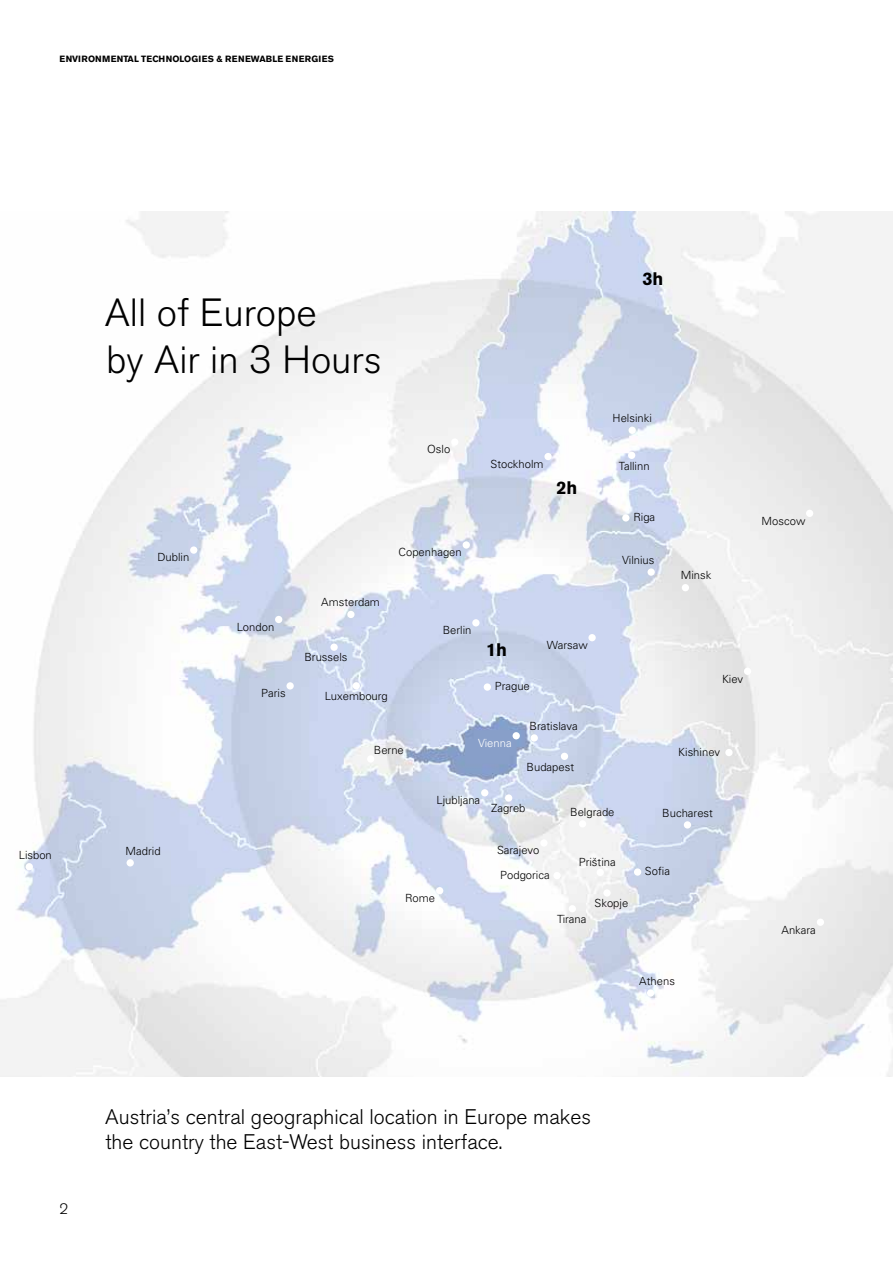
<style>
.page{position:relative;width:893px;height:1263px;background:#fff}
.page>*{position:absolute;margin:0;border:0;box-sizing:border-box;transform-origin:0 0}
.t1{font:300 39px/46.8px "Akzidenz Grotesk BE";color:#000}
.t2{font:300 21px/25.5px "Akzidenz Grotesk BE";color:#000}
.t3{font:700 18px "Akzidenz Grotesk BE";color:#000}
.t4{font:300 15px "Akzidenz Grotesk BE";color:#000}
.t5{font:300 11.25px "Univers";color:#000}
.t6{font:300 11.25px "Univers";color:#fff}
.t7{font:700 9px "Akzidenz Grotesk BE";letter-spacing:.03em;color:#000}
</style>
<div class="page">
<img style="left:0;top:211px;width:893px;height:866px">
<div style="left:472px;top:619px;width:8px;height:7px;background:#fff;border-radius:50%"></div>
<div style="left:588px;top:634px;width:8px;height:7px;background:#fff;border-radius:50%"></div>
<div style="left:513px;top:732px;width:7px;height:7px;background:#fff;border-radius:50%"></div>
<div style="left:481px;top:789px;width:7px;height:7px;background:#fff;border-radius:50%"></div>
<div style="left:436px;top:887px;width:7px;height:7px;background:#fff;border-radius:50%"></div>
<div style="left:286px;top:682px;width:8px;height:7px;background:#fff;border-radius:50%"></div>
<div style="left:451px;top:438px;width:7px;height:8px;background:#fff;border-radius:50%"></div>
<div style="left:544px;top:453px;width:8px;height:7px;background:#fff;border-radius:50%"></div>
<div style="left:817px;top:918px;width:7px;height:8px;background:#fff;border-radius:50%"></div>
<div style="left:744px;top:668px;width:7px;height:7px;background:#fff;border-radius:50%"></div>
<div style="left:725px;top:749px;width:8px;height:7px;background:#fff;border-radius:50%"></div>
<div style="left:622px;top:514px;width:7px;height:8px;background:#fff;border-radius:50%"></div>
<div style="left:806px;top:510px;width:7px;height:7px;background:#fff;border-radius:50%"></div>
<div style="left:484px;top:683px;width:7px;height:8px;background:#fff;border-radius:50%"></div>
<div style="left:634px;top:868px;width:7px;height:8px;background:#fff;border-radius:50%"></div>
<div style="left:275px;top:616px;width:7px;height:7px;background:#fff;border-radius:50%"></div>
<div style="left:190px;top:546px;width:7px;height:8px;background:#fff;border-radius:50%"></div>
<div style="left:463px;top:541px;width:7px;height:8px;background:#fff;border-radius:50%"></div>
<div style="left:330px;top:643px;width:8px;height:8px;background:#fff;border-radius:50%"></div>
<div style="left:353px;top:682px;width:7px;height:7px;background:#fff;border-radius:50%"></div>
<div style="left:569px;top:905px;width:7px;height:7px;background:#fff;border-radius:50%"></div>
<div style="left:603px;top:889px;width:8px;height:8px;background:#fff;border-radius:50%"></div>
<div style="left:561px;top:753px;width:7px;height:7px;background:#fff;border-radius:50%"></div>
<div style="left:505px;top:794px;width:7px;height:8px;background:#fff;border-radius:50%"></div>
<div style="left:628px;top:452px;width:7px;height:7px;background:#fff;border-radius:50%"></div>
<div style="left:347px;top:611px;width:8px;height:7px;background:#fff;border-radius:50%"></div>
<div style="left:26px;top:863px;width:7px;height:7px;background:#fff;border-radius:50%"></div>
<div style="left:127px;top:859px;width:7px;height:7px;background:#fff;border-radius:50%"></div>
<div style="left:647px;top:989px;width:7px;height:8px;background:#fff;border-radius:50%"></div>
<div style="left:367px;top:755px;width:7px;height:8px;background:#fff;border-radius:50%"></div>
<div style="left:684px;top:821px;width:7px;height:7px;background:#fff;border-radius:50%"></div>
<div style="left:531px;top:734px;width:7px;height:8px;background:#fff;border-radius:50%"></div>
<div style="left:682px;top:584px;width:7px;height:7px;background:#fff;border-radius:50%"></div>
<div style="left:647px;top:568px;width:8px;height:8px;background:#fff;border-radius:50%"></div>
<div style="left:628px;top:427px;width:8px;height:7px;background:#fff;border-radius:50%"></div>
<div style="left:540px;top:839px;width:8px;height:8px;background:#fff;border-radius:50%"></div>
<div style="left:579px;top:820px;width:7px;height:7px;background:#fff;border-radius:50%"></div>
<div style="left:597px;top:869px;width:7px;height:7px;background:#fff;border-radius:50%"></div>
<div style="left:553px;top:872px;width:8px;height:7px;background:#fff;border-radius:50%"></div>
<p class="t7" style="left:60px;top:53px;width:276px">ENVIRONMENTAL TECHNOLOGIES &amp; RENEWABLE ENERGIES</p>
<h1 class="t1" style="left:105px;top:290px;width:278px">All of Europe<br>by Air in 3 Hours</h1>
<p class="t5" style="left:427px;top:443px;width:25px">Oslo</p>
<p class="t5" style="left:490px;top:457px;width:55px">Stockholm</p>
<h3 class="t3" style="left:556px;top:477px;width:22px">2h</h3>
<p class="t5" style="left:157px;top:551px;width:33px">Dublin</p>
<p class="t5" style="left:399px;top:545px;width:65px">Copenhagen</p>
<p class="t5" style="left:237px;top:620px;width:39px">London</p>
<p class="t5" style="left:261px;top:686px;width:26px">Paris</p>
<p class="t5" style="left:321px;top:595px;width:60px">Amsterdam</p>
<p class="t5" style="left:304px;top:651px;width:45px">Brussels</p>
<p class="t5" style="left:325px;top:689px;width:65px">Luxembourg</p>
<p class="t5" style="left:443px;top:623px;width:30px">Berlin</p>
<h3 class="t3" style="left:486px;top:639px;width:22px">1h</h3>
<p class="t5" style="left:495px;top:680px;width:37px">Prague</p>
<p class="t5" style="left:547px;top:638px;width:43px">Warsaw</p>
<p class="t5" style="left:530px;top:719px;width:50px">Bratislava</p>
<p class="t5" style="left:374px;top:743px;width:32px">Berne</p>
<p class="t6" style="left:478px;top:736px;width:35px">Vienna</p>
<p class="t5" style="left:527px;top:760px;width:49px">Budapest</p>
<h3 class="t3" style="left:642px;top:268px;width:22px">3h</h3>
<p class="t5" style="left:612px;top:411px;width:41px">Helsinki</p>
<p class="t5" style="left:619px;top:459px;width:32px">Tallinn</p>
<p class="t5" style="left:633px;top:510px;width:23px">Riga</p>
<p class="t5" style="left:762px;top:514px;width:45px">Moscow</p>
<p class="t5" style="left:622px;top:553px;width:34px">Vilnius</p>
<p class="t5" style="left:681px;top:569px;width:32px">Minsk</p>
<p class="t5" style="left:722px;top:672px;width:23px">Kiev</p>
<p class="t5" style="left:678px;top:745px;width:43px">Kishinev</p>
<p class="t5" style="left:19px;top:848px;width:35px">Lisbon</p>
<p class="t5" style="left:126px;top:844px;width:36px">Madrid</p>
<p class="t5" style="left:436px;top:793px;width:45px">Ljubljana</p>
<p class="t5" style="left:405px;top:891px;width:32px">Rome</p>
<p class="t5" style="left:491px;top:801px;width:36px">Zagreb</p>
<p class="t5" style="left:497px;top:843px;width:44px">Sarajevo</p>
<p class="t5" style="left:500px;top:868px;width:51px">Podgorica</p>
<p class="t5" style="left:570px;top:805px;width:46px">Belgrade</p>
<p class="t5" style="left:579px;top:855px;width:38px">Pristina</p>
<p class="t5" style="left:557px;top:912px;width:31px">Tirana</p>
<p class="t5" style="left:595px;top:896px;width:35px">Skopje</p>
<p class="t5" style="left:662px;top:806px;width:52px">Bucharest</p>
<p class="t5" style="left:645px;top:864px;width:27px">Sofia</p>
<p class="t5" style="left:639px;top:974px;width:37px">Athens</p>
<h3 class="t4" style="left:60px;top:1200px;width:10px">2</h3>
<h2 class="t2" style="left:105px;top:1104px;width:487px">Austria’s central geographical location in Europe makes the country the East-West business interface.</h2>
<p class="t5" style="left:781px;top:923px;width:36px">Ankara</p>
</div>
